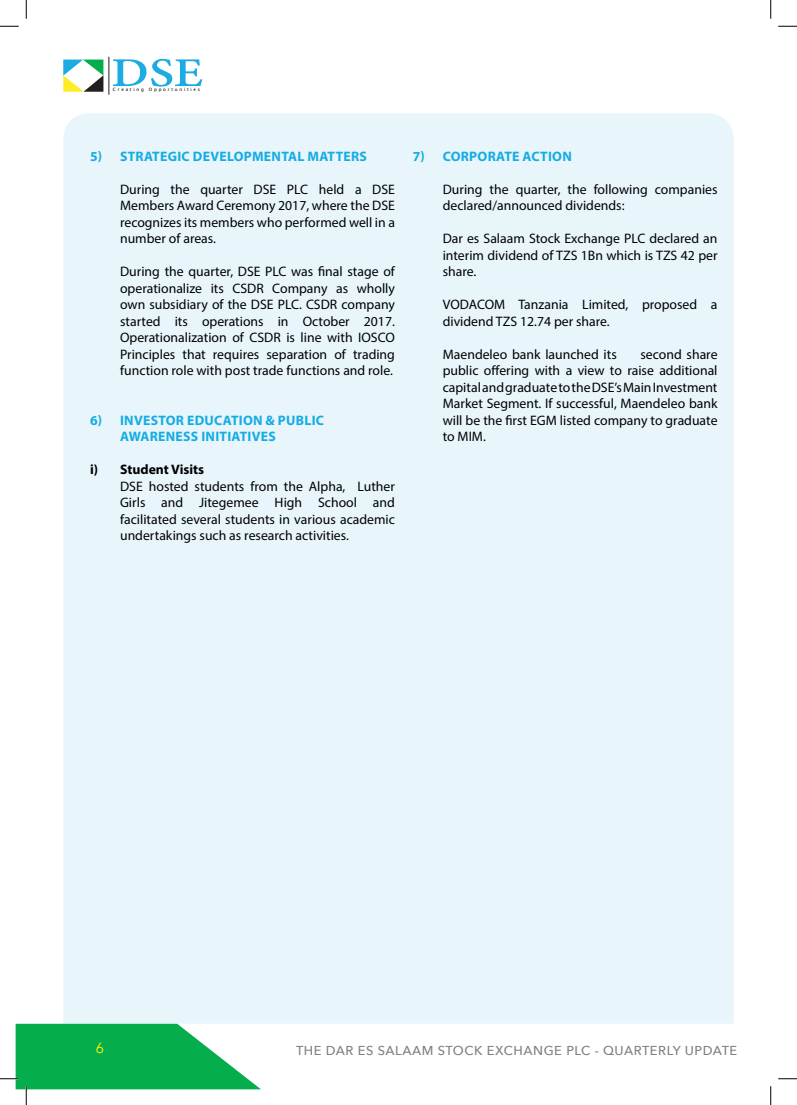
<style>
.page{position:relative;width:797px;height:1105px;background:#fff}
.page>*{position:absolute;margin:0;border:0;box-sizing:border-box;transform-origin:0 0}
.t1{font:14.75px "Avenir";color:#fff200}
.t2{font:13.75px/16.5px "Myriad Pro";color:#000;text-align:justify}
.t3{font:700 13.75px "Myriad Pro";letter-spacing:.02em;color:#16ace3}
.t4{font:700 13.75px "Myriad Pro";color:#000}
.t5{font:500 12.88px "Avenir Next";letter-spacing:.04em;color:#7e8083}
.t6{font:4.5px "Lucida Sans";letter-spacing:.4em;color:#010101}
</style>
<div class="page">
<div style="left:63px;top:113px;width:670px;height:911px;background:#e8f6fc"></div>
<svg style="left:63px;top:60px;width:41px;height:32px"></svg>
<hr style="left:109px;top:57px;width:1px;height:38px;background:#231f20">
<svg style="left:113px;top:59px;width:89px;height:28px"></svg>
<svg style="left:0;top:25px;width:19px;height:2px"></svg>
<svg style="left:778px;top:25px;width:19px;height:2px"></svg>
<svg style="left:778px;top:1078px;width:19px;height:1px"></svg>
<svg style="left:25px;top:0;width:2px;height:19px"></svg>
<svg style="left:0;top:1024px;width:261px;height:81px"></svg>
<svg style="left:770px;top:0;width:1px;height:19px"></svg>
<svg style="left:770px;top:1086px;width:1px;height:19px"></svg>
<p class="t6" style="left:113px;top:87px;width:89px">Creating Opportunities</p>
<p class="t3" style="left:90px;top:147px;width:270px">5) STRATEGIC DEVELOPMENTAL MATTERS</p>
<p class="t2" style="left:120px;top:181px;width:276px">During the quarter DSE PLC held a DSE Members Award Ceremony 2017, where the DSE recognizes its members who performed well in a number of areas.</p>
<p class="t2" style="left:120px;top:263px;width:276px">During the quarter, DSE PLC was final stage of operationalize its CSDR Company as wholly own subsidiary of the DSE PLC. CSDR company started its operations in October 2017.<br>Operationalization of CSDR is line with IOSCO Principles that requires separation of trading function role with post trade functions and role.</p>
<p class="t3" style="left:90px;top:411px;width:24px">6) INV</p>
<p class="t3" style="left:143px;top:411px;width:182px">ESTOR EDUCATION &amp; PUBLIC</p>
<p class="t3" style="left:120px;top:427px;width:11px">AWAR</p>
<p class="t3" style="left:158px;top:427px;width:118px">ENESS INITIATIVES</p>
<p class="t4" style="left:90px;top:460px;width:20px">i) S</p>
<p class="t4" style="left:127px;top:460px;width:78px">tudent Visits</p>
<p class="t2" style="left:120px;top:478px;width:276px">DSE hosted students from the Alpha, Luther Girls and Jitegemee High School and facilitated several students in various academic undertakings such as research activities.</p>
<p class="t3" style="left:412px;top:147px;width:159px">7) CORPORATE ACTION</p>
<p class="t2" style="left:442px;top:181px;width:276px">During the quarter, the following companies declared/announced dividends:</p>
<p class="t2" style="left:442px;top:230px;width:276px">Dar es Salaam Stock Exchange PLC declared an interim dividend of TZS 1Bn which is TZS 42 per share.</p>
<p class="t2" style="left:442px;top:296px;width:276px">VODACOM Tanzania Limited, proposed a dividend TZS 12.74 per share.</p>
<p class="t2" style="left:442px;top:346px;width:176px">Maendeleo bank launched its</p>
<p class="t2" style="left:442px;top:346px;width:276px;text-indent:198px">second share public offering with a view to raise additional capital and graduate to the DSE’s Main Investment Market Segment. If successful, Maendeleo bank will be the first EGM listed company to graduate to MIM.</p>
<p class="t1" style="left:96px;top:1039px;width:10px">6</p>
<p class="t5" style="left:296px;top:1040px;width:443px">THE DAR ES SALAAM STOCK EXCHANGE PLC - QUARTERLY UPDATE</p>
</div>
